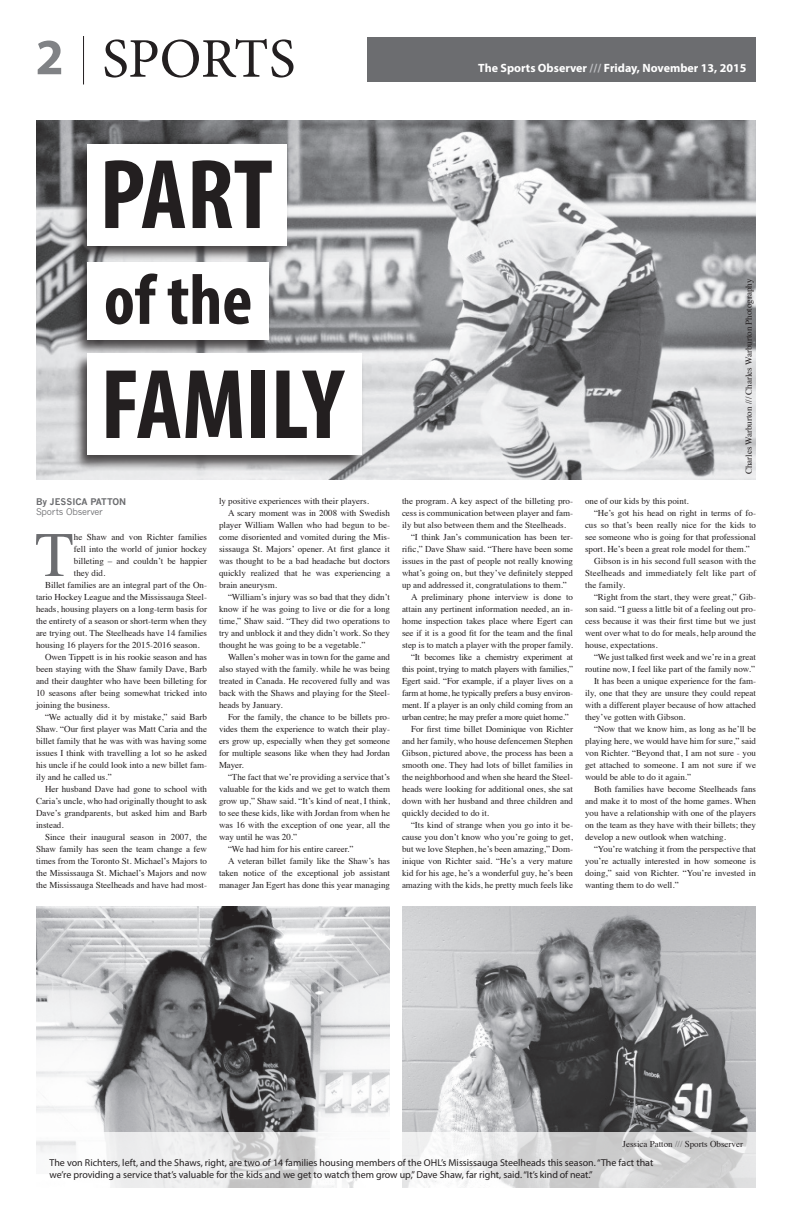
<style>
.page{position:relative;width:792px;height:1224px;background:#fff}
.page>*{position:absolute;margin:0;border:0;box-sizing:border-box;transform-origin:0 0}
.t1{font:700 condensed 100px "Myriad Pro";color:#231f20}
.t2{font:700 condensed 72px "Myriad Pro";color:#231f20}
.t3{font:63.4px "Times";color:#6c6d70}
.t4{font:56px "Minion Pro";letter-spacing:-.01em;color:#231f20}
.t5{font:700 51px "Myriad Pro";color:#808285}
.t6{font:700 12px "Myriad Pro";color:#fff}
.t7{font:10px/12px "Myriad Pro";color:#231f20}
.t8{font:9px/12px "Times";color:#231f20;text-align:justify}
.t9{font:700 9px "News Gothic";color:#6c6d70}
.t10{font:9px "News Gothic";letter-spacing:-.02em;color:#6c6d70}
.s1{color:#bcbdc0}
.s2{color:#6c6d70}
</style>
<div class="page">
<div style="left:368px;top:38px;width:388px;height:44px;background:#6c6d70"></div>
<hr style="left:83px;top:36px;width:1px;height:48px;background:#231f20">
<img style="left:36px;top:120px;width:720px;height:359px">
<img style="left:36px;top:906px;width:354px;height:226px">
<img style="left:402px;top:906px;width:354px;height:226px">
<div style="left:72px;top:143px;width:217px;height:119px;background:#231f20;opacity:.8"></div>
<div style="left:88px;top:144px;width:199px;height:102px;background:#fff"></div>
<svg style="left:36px;top:1132px;width:720px;height:56px"></svg>
<div style="left:72px;top:261px;width:199px;height:95px;background:#231f20;opacity:.8"></div>
<div style="left:88px;top:262px;width:181px;height:78px;background:#fff"></div>
<div style="left:72px;top:352px;width:293px;height:119px;background:#231f20;opacity:.8"></div>
<div style="left:88px;top:354px;width:274px;height:101px;background:#fff"></div>
<p class="t5" style="left:36px;top:24px;width:30px">2</p>
<p class="t4" style="left:102px;top:21px;width:195px">SPORTS</p>
<p class="t6" style="left:478px;top:60px;width:270px">The Sports Observer <span class="s1">///</span> Friday, November 13, 2015</p>
<p class="t1" style="left:100px;top:132px;width:175px">PART</p>
<p class="t2" style="left:104px;top:255px;width:150px">of the</p>
<p class="t1" style="left:101px;top:342px;width:245px">FAMILY</p>
<p class="t9" style="left:36px;top:496px;width:92px">By JESSICA PATTON</p>
<p class="t10" style="left:36px;top:507px;width:68px">Sports Observer</p>
<p class="t3" style="left:35px;top:495px;width:40px">T</p>
<p class="t8" style="left:74px;top:530px;width:135px">he Shaw and von Richter families fell into the world of junior hockey billeting – and couldn’t be happier they did.</p>
<p class="t8" style="left:36px;top:578px;width:173px;text-indent:9px">Billet families are an integral part of the On&shy;tario Hockey League and the Mississauga Steel&shy;heads, housing players on a long-term basis for the entirety of a season or short-term when they are trying out. The Steelheads have 14 families housing 16 players for the 2015-2016 season.</p>
<p class="t8" style="left:36px;top:650px;width:173px;text-indent:9px">Owen Tippett is in his rookie season and has been staying with the Shaw family Dave, Barb and their daughter who have been billeting for 10 seasons after being somewhat tricked into joining the business.</p>
<p class="t8" style="left:36px;top:710px;width:173px;text-indent:9px">“We actually did it by mistake,” said Barb Shaw. “Our first player was Matt Caria and the billet family that he was with was having some issues I think with travelling a lot so he asked his uncle if he could look into a new billet fam&shy;ily and he called us.”</p>
<p class="t8" style="left:36px;top:782px;width:173px;text-indent:9px">Her husband Dave had gone to school with Caria’s uncle, who had originally thought to ask Dave’s grandparents, but asked him and Barb instead.</p>
<p class="t8" style="left:36px;top:830px;width:173px;text-indent:9px">Since their inaugural season in 2007, the Shaw family has seen the team change a few times from the Toronto St. Michael’s Majors to the Mississauga St. Michael’s Majors and now the Mississauga Steelheads and have had most-</p>
<p class="t8" style="left:219px;top:494px;width:151px">ly positive experiences with their players.</p>
<p class="t8" style="left:219px;top:506px;width:173px;text-indent:9px">A scary moment was in 2008 with Swedish player William Wallen who had begun to be&shy;come disoriented and vomited during the Mis&shy;sissauga St. Majors’ opener. At first glance it was thought to be a bad headache but doctors quickly realized that he was experiencing a brain aneurysm.</p>
<p class="t8" style="left:219px;top:590px;width:173px;text-indent:9px">“William’s injury was so bad that they didn’t know if he was going to live or die for a long time,” Shaw said. “They did two operations to try and unblock it and they didn’t work. So they thought he was going to be a vegetable.”</p>
<p class="t8" style="left:219px;top:650px;width:173px;text-indent:9px">Wallen’s moher was in town for the game and also stayed with the family. while he was being treated in Canada. He recovered fully and was back with the Shaws and playing for the Steel&shy;heads by January.</p>
<p class="t8" style="left:219px;top:710px;width:173px;text-indent:9px">For the family, the chance to be billets pro&shy;vides them the experience to watch their play&shy;ers grow up, especially when they get someone for multiple seasons like when they had Jordan Mayer.</p>
<p class="t8" style="left:219px;top:770px;width:173px;text-indent:9px">“The fact that we’re providing a service that’s valuable for the kids and we get to watch them grow up,” Shaw said. “It’s kind of neat, I think, to see these kids, like with Jordan from when he was 16 with the exception of one year, all the way until he was 20.”</p>
<p class="t8" style="left:228px;top:842px;width:127px">“We had him for his entire career.”</p>
<p class="t8" style="left:219px;top:854px;width:173px;text-indent:9px">A veteran billet family like the Shaw’s has taken notice of the exceptional job assistant manager Jan Egert has done this year managing</p>
<p class="t8" style="left:402px;top:494px;width:172px">the program. A key aspect of the billeting pro&shy;cess is communication between player and fam&shy;ily but also between them and the Steelheads.</p>
<p class="t8" style="left:402px;top:530px;width:173px;text-indent:9px">“I think Jan’s communication has been ter&shy;rific,” Dave Shaw said. “There have been some issues in the past of people not really knowing what’s going on, but they’ve definitely stepped up and addressed it, congratulations to them.”</p>
<p class="t8" style="left:402px;top:590px;width:173px;text-indent:9px">A preliminary phone interview is done to attain any pertinent information needed, an in&shy;home inspection takes place where Egert can see if it is a good fit for the team and the final step is to match a player with the proper family.</p>
<p class="t8" style="left:402px;top:650px;width:173px;text-indent:9px">“It becomes like a chemistry experiment at this point, trying to match players with families,” Egert said. “For example, if a player lives on a farm at home, he typically prefers a busy environ&shy;ment. If a player is an only child coming from an urban centre; he may prefer a more quiet home.”</p>
<p class="t8" style="left:402px;top:722px;width:173px;text-indent:9px">For first time billet Dominique von Richter and her family, who house defencemen Stephen Gibson, pictured above, the process has been a smooth one. They had lots of billet families in the neighborhood and when she heard the Steel&shy;heads were looking for additional ones, she sat down with her husband and three children and quickly decided to do it.</p>
<p class="t8" style="left:402px;top:818px;width:173px;text-indent:9px">“Its kind of strange when you go into it be&shy;cause you don’t know who you’re going to get, but we love Stephen, he’s been amazing,” Dom&shy;inique von Richter said. “He’s a very mature kid for his age, he’s a wonderful guy, he’s been amazing with the kids, he pretty much feels like</p>
<p class="t8" style="left:742px;top:474px;width:197px;rotate:-90deg">Charles Warburton /// Charles Warburton Photography</p>
<p class="t8" style="left:585px;top:494px;width:105px">one of our kids by this point.</p>
<p class="t8" style="left:585px;top:506px;width:173px;text-indent:9px">“He’s got his head on right in terms of fo&shy;cus so that’s been really nice for the kids to see someone who is going for that professional sport. He’s been a great role model for them.”</p>
<p class="t8" style="left:585px;top:554px;width:173px;text-indent:9px">Gibson is in his second full season with the Steelheads and immediately felt like part of the family.</p>
<p class="t8" style="left:585px;top:590px;width:173px;text-indent:9px">“Right from the start, they were great,” Gib&shy;son said. “I guess a little bit of a feeling out pro&shy;cess because it was their first time but we just went over what to do for meals, help around the house, expectations.</p>
<p class="t8" style="left:585px;top:650px;width:173px;text-align:right">“We just talked first week and we’re in a great routine now, I feel like part of the family now.”</p>
<p class="t8" style="left:585px;top:674px;width:173px;text-indent:9px">It has been a unique experience for the fam&shy;ily, one that they are unsure they could repeat with a different player because of how attached they’ve gotten with Gibson.</p>
<p class="t8" style="left:585px;top:722px;width:173px;text-indent:9px">“Now that we know him, as long as he’ll be playing here, we would have him for sure,” said von Richter. “Beyond that, I am not sure - you get attached to someone. I am not sure if we would be able to do it again.”</p>
<p class="t8" style="left:585px;top:782px;width:173px;text-indent:9px">Both families have become Steelheads fans and make it to most of the home games. When you have a relationship with one of the players on the team as they have with their billets; they develop a new outlook when watching.</p>
<p class="t8" style="left:585px;top:842px;width:173px;text-indent:9px">“You’re watching it from the perspective that you’re actually interested in how someone is doing,” said von Richter. “You’re invested in wanting them to do well.”</p>
<p class="t8" style="left:623px;top:1138px;width:122px">Jessica Patton <span class="s2">///</span> Sports Observer</p>
<p class="t7" style="left:50px;top:1156px;width:605px">The von Richters, left, and the Shaws, right, are two of 14 families housing members of the OHL’s Mississauga Steelheads this season. “The fact that we’re providing a service that’s valuable for the kids and we get to watch them grow up,” Dave Shaw, far right, said. “It’s kind of neat.”</p>
</div>
